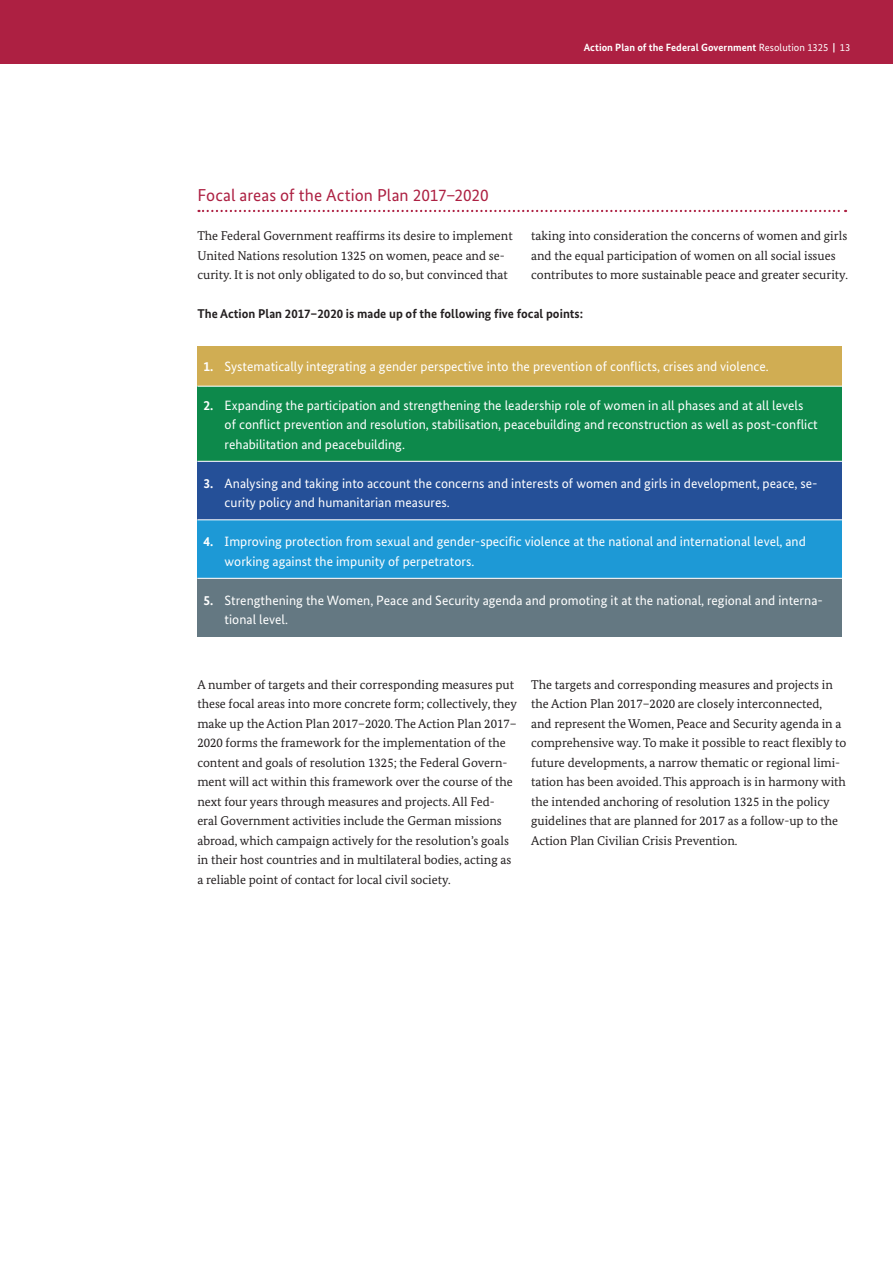
<style>
.page{position:relative;width:893px;height:1263px;background:#fff}
.page>*{position:absolute;margin:0;border:0;box-sizing:border-box;transform-origin:0 0}
.t1{font:17.25px "Bundes Sans";color:#ad2042}
.t2{font:13.5px/19.5px "Bundes Sans";color:#fff}
.Fliesstxt{font:12.75px/19.5px "Bundes Serif";color:#231f20}
.Fliesstxt-2{font:700 12.75px "Bundes Sans";letter-spacing:.005em;color:#231f20}
.t3{font:700 10.5px "Bundes Sans";letter-spacing:.005em;color:#fff}
.s1{font-weight:400}
.s2{font-weight:700}
</style>
<div class="page">
<div style="left:0;top:0;width:893px;height:64px;background:#ad2042"></div>
<svg style="left:198px;top:210px;width:648px;height:2px"></svg>
<div style="left:197px;top:346px;width:645px;height:40px;background:#d0ad53"></div>
<div style="left:197px;top:386px;width:645px;height:75px;background:#0d894b"></div>
<div style="left:197px;top:461px;width:645px;height:59px;background:#255098"></div>
<div style="left:197px;top:520px;width:645px;height:58px;background:#1d99d6"></div>
<div style="left:197px;top:578px;width:645px;height:59px;background:#647882"></div>
<hr style="left:197px;top:386px;width:645px;height:1px;background:#fff">
<hr style="left:197px;top:461px;width:645px;height:1px;background:#fff">
<hr style="left:197px;top:519px;width:645px;height:1px;background:#fff">
<hr style="left:197px;top:578px;width:645px;height:1px;background:#fff">
<p class="t3" style="left:584px;top:41px;width:268px">Action Plan of the Federal Government <span class="s1">Resolution 1325</span> | <span class="s1">13</span></p>
<h2 class="t1" style="left:197px;top:185px;width:293px">Focal areas of the Action Plan 2017–2020</h2>
<p class="Fliesstxt" style="left:197px;top:226px;width:317px">The Federal Government reaffirms its desire to implement<br>United Nations resolution 1325 on women, peace and se&shy;curity. It is not only obligated to do so, but convinced that</p>
<p class="Fliesstxt" style="left:531px;top:226px;width:318px">taking into consideration the concerns of women and girls and the equal participation of women on all social issues contributes to more sustainable peace and greater security.</p>
<p class="Fliesstxt-2" style="left:197px;top:306px;width:387px">The Action Plan 2017–2020 is made up of the following five focal points:</p>
<p class="t2" style="left:203px;top:356px;width:567px"><span class="s2">1.</span> Systematically integrating a gender perspective into the prevention of conflicts, crises and violence.</p>
<p class="t2" style="left:225px;top:395px;width:595px;text-indent:-21px"><span class="s2">2.</span> Expanding the participation and strengthening the leadership role of women in all phases and at all levels of conflict prevention and resolution, stabilisation, peacebuilding and reconstruction as well as post-conflict rehabilitation and peacebuilding.</p>
<p class="t2" style="left:225px;top:473px;width:594px;text-indent:-21px"><span class="s2">3.</span> Analysing and taking into account the concerns and interests of women and girls in development, peace, se&shy;curity policy and humanitarian measures.</p>
<p class="t2" style="left:225px;top:531px;width:583px;text-indent:-21px"><span class="s2">4.</span> Improving protection from sexual and gender-specific violence at the national and international level, and working against the impunity of perpetrators.</p>
<p class="t2" style="left:225px;top:590px;width:600px;text-indent:-21px"><span class="s2">5.</span> Strengthening the Women, Peace and Security agenda and promoting it at the national, regional and interna&shy;tional level.</p>
<p class="Fliesstxt" style="left:197px;top:675px;width:321px">A number of targets and their corresponding measures put these focal areas into more concrete form; collectively, they make up the Action Plan 2017–2020. The Action Plan 2017– 2020 forms the framework for the implementation of the content and goals of resolution 1325; the Federal Govern&shy;ment will act within this framework over the course of the next four years through measures and projects. All Fed&shy;eral Government activities include the German missions abroad, which campaign actively for the resolution’s goals in their host countries and in multilateral bodies, acting as a reliable point of contact for local civil society.</p>
<p class="Fliesstxt" style="left:531px;top:675px;width:317px">The targets and corresponding measures and projects in the Action Plan 2017–2020 are closely interconnected,<br>and represent the Women, Peace and Security agenda in a comprehensive way. To make it possible to react flexibly to future developments, a narrow thematic or regional limi&shy;tation has been avoided. This approach is in harmony with the intended anchoring of resolution 1325 in the policy guidelines that are planned for 2017 as a follow-up to the Action Plan Civilian Crisis Prevention.</p>
</div>
